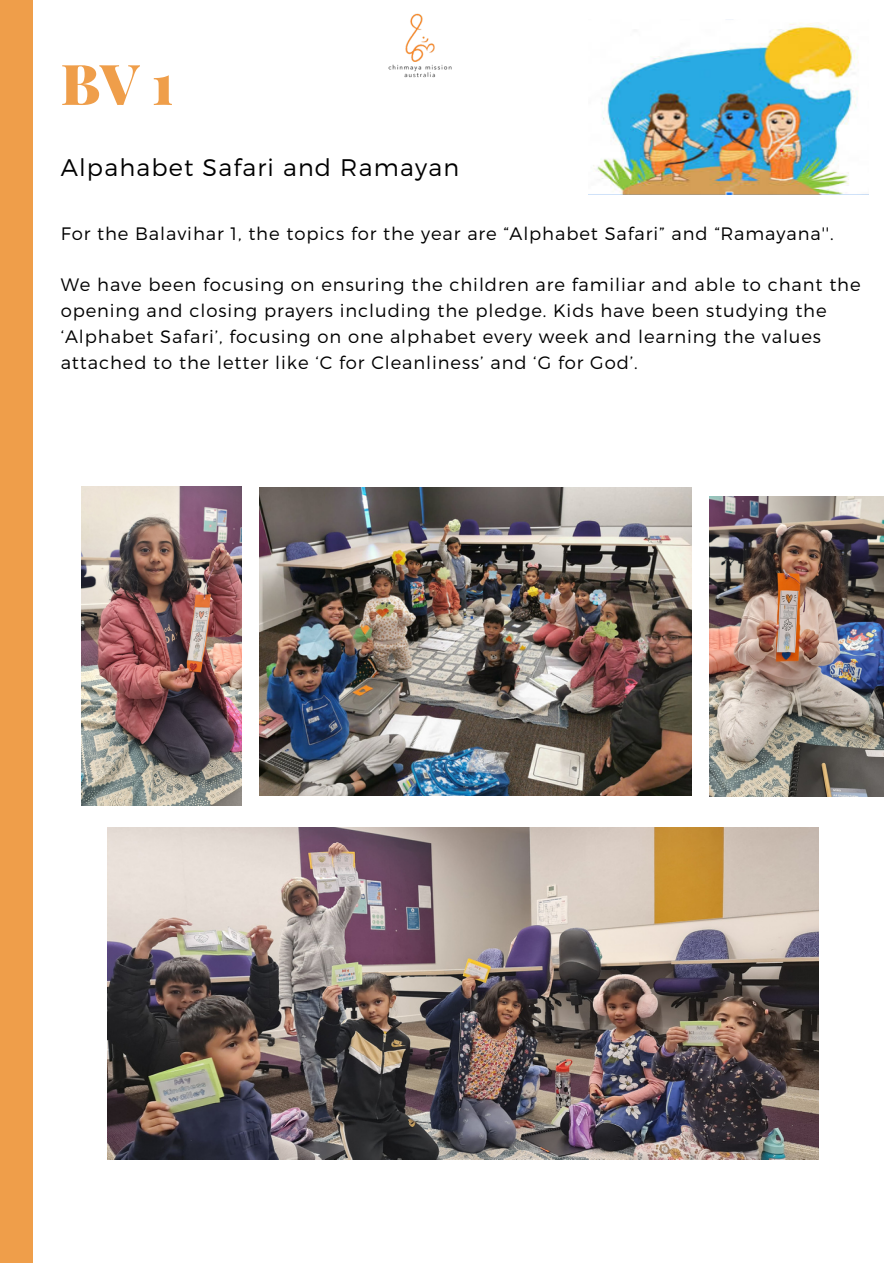
<style>
.page{position:relative;width:893px;height:1264px;background:#fff}
.page>*{position:absolute;margin:0;border:0;box-sizing:border-box;transform-origin:0 0}
.t1{font:900 56.25px "Playfair Display";color:#ef9e4a}
.t2{font:300 24px "Montserrat";letter-spacing:.05em;color:#000}
.t3{font:300 18px/25.8px "Montserrat";letter-spacing:.05em;color:#000}
</style>
<div class="page">
<div style="left:0;top:0;width:33px;height:1262px;background:#ef9e4a"></div>
<img style="left:388px;top:13px;width:64px;height:65px">
<img style="left:259px;top:487px;width:432px;height:308px">
<img style="left:588px;top:19px;width:280px;height:176px">
<img style="left:710px;top:497px;width:173px;height:299px">
<img style="left:107px;top:827px;width:711px;height:332px">
<img style="left:82px;top:486px;width:160px;height:319px">
<h1 class="t1" style="left:61px;top:44px;width:115px">BV 1</h1>
<h2 class="t2" style="left:61px;top:151px;width:400px">Alpahabet Safari and Ramayan</h2>
<p class="t3" style="left:61px;top:219px;width:774px">For the Balavihar 1, the topics for the year are “Alphabet Safari” and “Ramayana''.</p>
<p class="t3" style="left:61px;top:271px;width:801px">We have been focusing on ensuring the children are familiar and able to chant the opening and closing prayers including the pledge. Kids have been studying the ‘Alphabet Safari’, focusing on one alphabet every week and learning the values attached to the letter like ‘C for Cleanliness’ and ‘G for God’.</p>
</div>
